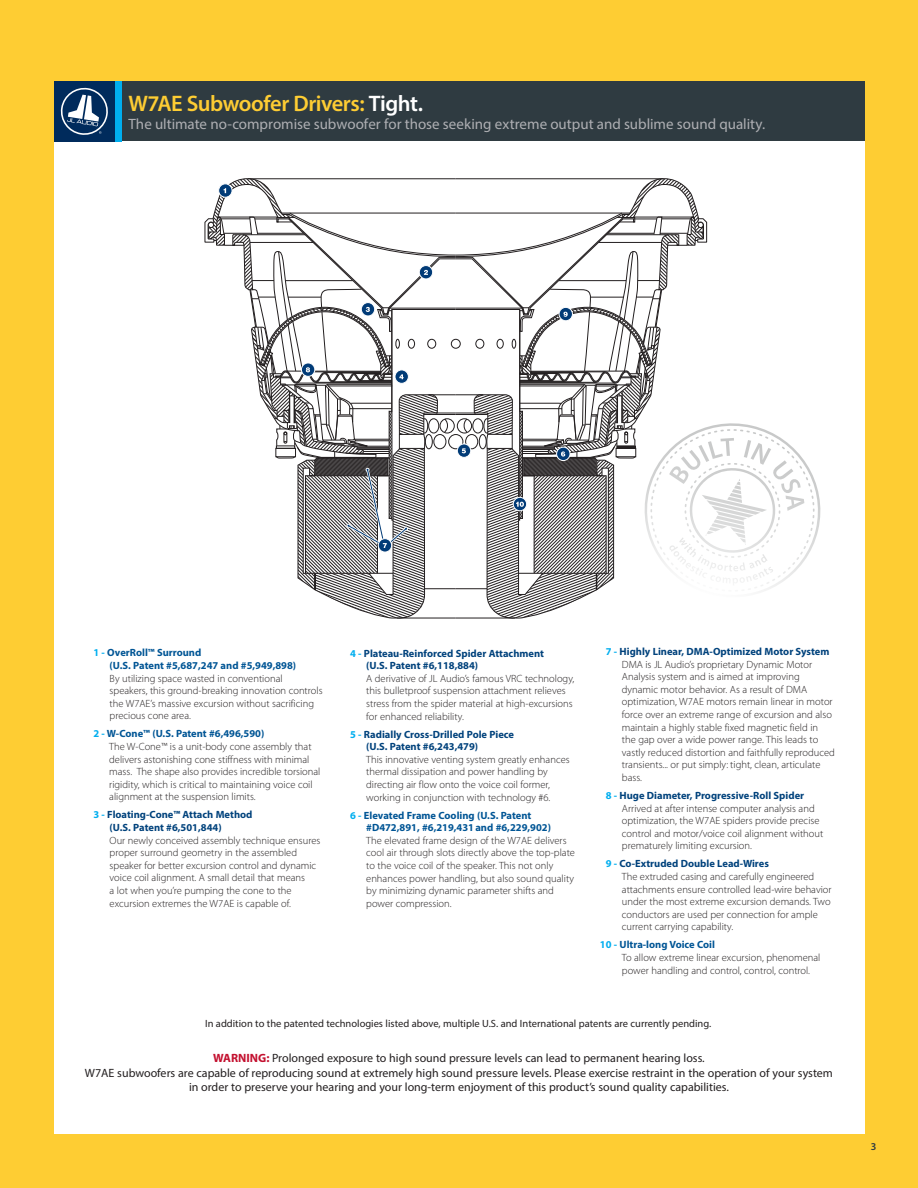
<style>
.page{position:relative;width:918px;height:1188px;background:#fecd33}
.page>*{position:absolute;margin:0;border:0;box-sizing:border-box;transform-origin:0 0}
.t1{font:600 22.5px "Myriad Pro";letter-spacing:-.02em;color:#fecd33}
.t2{font:15px "Myriad Pro";color:#aeafb3}
.t3{font:12px/14.2px "Myriad Pro";color:#231f20;text-align:center}
.t4{font:300 10.5px/12.6px "Myriad Pro";color:#231f20}
.t5{font:10.5px "Myriad Pro";color:#231f20}
.t6{font:600 10.5px "Myriad Pro";color:#2f3b41}
.s1{color:#fff}
.s2{font-weight:700;color:#00aeef}
.s3{font-weight:700;color:#005595}
.s4{font-weight:700;color:#01427c}
.s5{font-weight:700;color:#c3102f}
</style>
<div class="page">
<div style="left:54px;top:81px;width:810px;height:61px;background:#2f3b41"></div>
<div style="left:54px;top:142px;width:810px;height:992px;background:#fff"></div>
<div style="left:54px;top:81px;width:61px;height:61px;background:#002b5c"></div>
<div style="left:115px;top:81px;width:7px;height:61px;background:#00aeef"></div>
<svg style="left:60px;top:87px;width:48px;height:48px"></svg>
<svg style="left:204px;top:178px;width:617px;height:441px"></svg>
<p class="t1" style="left:128px;top:90px;width:296px">W7AE Subwoofer Drivers: <span class="s1">Tight.</span></p>
<p class="t2" style="left:128px;top:115px;width:638px">The ultimate no-compromise subwoofer for those seeking extreme output and sublime sound quality.</p>
<p class="t4" style="left:110px;top:647px;width:214px;text-indent:-16px"><span class="s2">1 -</span> <span class="s3">OverRoll™ Surround<br>(U.S. Patent #5,687,247 and #5,949,898)<br></span>By utilizing space wasted in conventional speakers, this ground-breaking innovation controls the W7AE’s massive excursion without sacrificing precious cone area.</p>
<p class="t4" style="left:109px;top:728px;width:213px;text-indent:-16px"><span class="s2">2 -</span> <span class="s3">W-Cone™ (U.S. Patent #6,496,590)<br></span>The W-Cone™ is a unit-body cone assembly that delivers astonishing cone stiffness with minimal mass. The shape also provides incredible torsional rigidity, which is critical to maintaining voice coil alignment at the suspension limits.</p>
<p class="t4" style="left:110px;top:809px;width:212px;text-indent:-16px"><span class="s2">3 -</span> <span class="s4">Floating-Cone™ Attach Method<br>(U.S. Patent #6,501,844)<br></span>Our newly conceived assembly technique ensures proper surround geometry in the assembled speaker for better excursion control and dynamic voice coil alignment. A small detail that means<br>a lot when you’re pumping the cone to the excursion extremes the W7AE is capable of.</p>
<p class="t4" style="left:366px;top:647px;width:210px;text-indent:-16px"><span class="s2">4 -</span> <span class="s4">Plateau-Reinforced Spider Attachment<br>(U.S. Patent #6,118,884)<br></span>A derivative of JL Audio’s famous VRC technology, this bulletproof suspension attachment relieves stress from the spider material at high-excursions for enhanced reliability.</p>
<p class="t4" style="left:366px;top:728px;width:205px;text-indent:-16px"><span class="s2">5 -</span> <span class="s4">Radially Cross-Drilled Pole Piece<br>(U.S. Patent #6,243,479)<br></span>This innovative venting system greatly enhances thermal dissipation and power handling by directing air flow onto the voice coil former, working in conjunction with technology #6.</p>
<p class="t4" style="left:366px;top:809px;width:210px;text-indent:-16px"><span class="s2">6 -</span> <span class="s3">Elevated Frame Cooling (U.S. Patent #D472,891, #6,219,431 and #6,229,902)<br></span>The elevated frame design of the W7AE delivers cool air through slots directly above the top-plate to the voice coil of the speaker. This not only enhances power handling, but also sound quality by minimizing dynamic parameter shifts and power compression.</p>
<p class="t4" style="left:622px;top:645px;width:214px;text-indent:-16px"><span class="s2">7 -</span> <span class="s4">Highly Linear, DMA-Optimized Motor System </span>DMA is JL Audio’s proprietary Dynamic Motor Analysis system and is aimed at improving dynamic motor behavior. As a result of DMA optimization, W7AE motors remain linear in motor force over an extreme range of excursion and also maintain a highly stable fixed magnetic field in<br>the gap over a wide power range. This leads to vastly reduced distortion and faithfully reproduced transients... or put simply: tight, clean, articulate bass.</p>
<p class="t4" style="left:622px;top:789px;width:203px;text-indent:-16px"><span class="s2">8 -</span> <span class="s4">Huge Diameter, Progressive-Roll Spider </span>Arrived at after intense computer analysis and optimization, the W7AE spiders provide precise control and motor/voice coil alignment without prematurely limiting excursion.</p>
<p class="t4" style="left:622px;top:858px;width:211px;text-indent:-16px"><span class="s2">9 -</span> <span class="s4">Co-Extruded Double Lead-Wires<br></span>The extruded casing and carefully engineered attachments ensure controlled lead-wire behavior under the most extreme excursion demands. Two conductors are used per connection for ample current carrying capability.</p>
<p class="t4" style="left:622px;top:939px;width:200px;text-indent:-22px"><span class="s2">10 -</span> <span class="s3">Ultra-long Voice Coil<br></span>To allow extreme linear excursion, phenomenal power handling and control, control, control.</p>
<p class="t5" style="left:205px;top:1017px;width:508px">In addition to the patented technologies listed above, multiple U.S. and International patents are currently pending.</p>
<p class="t3" style="left:85px;top:1051px;width:750px"><span class="s5">WARNING:</span> Prolonged exposure to high sound pressure levels can lead to permanent hearing loss.<br>W7AE subwoofers are capable of reproducing sound at extremely high sound pressure levels. Please exercise restraint in the operation of your system in order to preserve your hearing and your long-term enjoyment of this product’s sound quality capabilities.</p>
<p class="t6" style="left:871px;top:1139px;width:7px">3</p>
</div>
